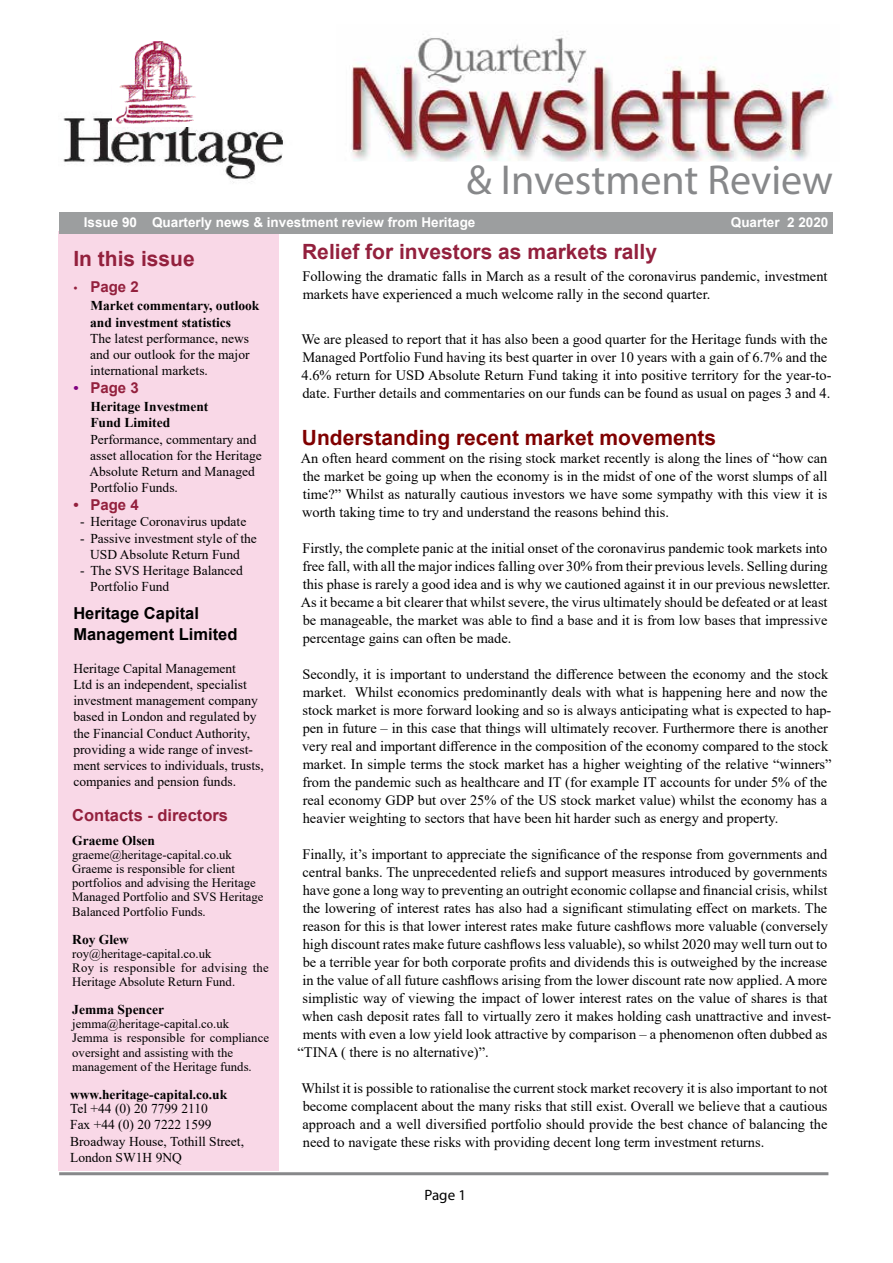
<style>
.page{position:relative;width:893px;height:1263px;background:#fff}
.page>*{position:absolute;margin:0;border:0;box-sizing:border-box;transform-origin:0 0}
.t1{font:42px "Myriad Pro";color:#87888a}
.t2{font:700 21px "Arial";color:#93203d}
.t3{font:700 21px "Arial";color:#800000}
.t4{font:700 16.5px/21px "Arial";color:#000}
.t5{font:700 16.5px "Arial";color:#93203d}
.t6{font:700 15px "Arial";color:#93203d}
.t7{font:15px "Myriad Pro";color:#000}
.t8{font:14.4px/18px "Times New Roman";color:#000}
.t9{font:13.5px/16.2px "Times New Roman";color:#000}
.t10{font:700 13.5px/16.2px "Times New Roman";color:#000}
.t11{font:700 13.5px "Arial";color:#fff}
.t12{font:12.75px/14.1px "Times New Roman";color:#000}
.s1{font-family:"Times New Roman";font-weight:400;font-size:12px}
.s2{font-family:"Times New Roman";color:#800080}
</style>
<div class="page">
<img style="left:351px;top:34px;width:484px;height:128px">
<img style="left:63px;top:118px;width:220px;height:65px">
<div style="left:58px;top:231px;width:221px;height:940px;background:#f9d8e7"></div>
<div style="left:59px;top:212px;width:774px;height:21px;background:#9c9e9f"></div>
<hr style="left:59px;top:1172px;width:769px;height:3px;background:#87888a">
<img style="left:113px;top:41px;width:86px;height:86px">
<h1 class="t1" style="left:466px;top:154px;width:368px">&amp; Investment Review</h1>
<p class="t11" style="left:84px;top:213px;width:393px">Issue 90 Quarterly news &amp; investment review from Heritage</p>
<p class="t11" style="left:731px;top:213px;width:99px">Quarter 2 2020</p>
<h2 class="t2" style="left:302px;top:237px;width:356px">Relief for investors as markets rally</h2>
<p class="t8" style="left:302px;top:267px;width:527px">Following the dramatic falls in March as a result of the coronavirus pandemic, investment markets have experienced a much welcome rally in the second quarter.</p>
<p class="t8" style="left:301px;top:329px;width:532px">We are pleased to report that it has also been a good quarter for the Heritage funds with the Managed Portfolio Fund having its best quarter in over 10 years with a gain of 6.7% and the 4.6% return for USD Absolute Return Fund taking it into positive territory for the year-to&shy;date. Further details and commentaries on our funds can be found as usual on pages 3 and 4.</p>
<h2 class="t3" style="left:302px;top:423px;width:416px">Understanding recent market movements</h2>
<p class="t8" style="left:301px;top:449px;width:528px;text-align:justify">An often heard comment on the rising stock market recently is along the lines of “how can the market be going up when the economy is in the midst of one of the worst slumps of all time?” Whilst as naturally cautious investors we have some sympathy with this view it is worth taking time to try and understand the reasons behind this.</p>
<p class="t8" style="left:301px;top:539px;width:531px">Firstly, the complete panic at the initial onset of the coronavirus pandemic took markets into free fall, with all the major indices falling over 30% from their previous levels. Selling during this phase is rarely a good idea and is why we cautioned against it in our previous newsletter.<br>As it became a bit clearer that whilst severe, the virus ultimately should be defeated or at least be manageable, the market was able to find a base and it is from low bases that impressive percentage gains can often be made.</p>
<p class="t8" style="left:302px;top:665px;width:531px">Secondly, it is important to understand the difference between the economy and the stock market. Whilst economics predominantly deals with what is happening here and now the stock market is more forward looking and so is always anticipating what is expected to hap&shy;pen in future – in this case that things will ultimately recover. Furthermore there is another very real and important difference in the composition of the economy compared to the stock market. In simple terms the stock market has a higher weighting of the relative “winners” from the pandemic such as healthcare and IT (for example IT accounts for under 5% of the real economy GDP but over 25% of the US stock market value) whilst the economy has a heavier weighting to sectors that have been hit harder such as energy and property.</p>
<p class="t8" style="left:302px;top:845px;width:526px">Finally, it’s important to appreciate the significance of the response from governments and</p>
<p class="t8" style="left:303px;top:863px;width:526px">central banks. The unprecedented reliefs and support measures introduced by governments</p>
<p class="t8" style="left:303px;top:881px;width:526px">have gone a long way to preventing an outright economic collapse and financial crisis, whilst</p>
<p class="t8" style="left:303px;top:899px;width:526px">the lowering of interest rates has also had a significant stimulating effect on markets. The</p>
<p class="t8" style="left:303px;top:917px;width:527px">reason for this is that lower interest rates make future cashflows more valuable (conversely</p>
<p class="t8" style="left:303px;top:935px;width:526px">high discount rates make future cashflows less valuable), so whilst 2020 may well turn out to</p>
<p class="t8" style="left:303px;top:953px;width:526px">be a terrible year for both corporate profits and dividends this is outweighed by the increase</p>
<p class="t8" style="left:302px;top:971px;width:526px">in the value of all future cashflows arising from the lower discount rate now applied. A more</p>
<p class="t8" style="left:303px;top:989px;width:526px">simplistic way of viewing the impact of lower interest rates on the value of shares is that</p>
<p class="t8" style="left:302px;top:1007px;width:531px">when cash deposit rates fall to virtually zero it makes holding cash unattractive and invest-</p>
<p class="t8" style="left:303px;top:1025px;width:526px">ments with even a low yield look attractive by comparison – a phenomenon often dubbed as</p>
<p class="t8" style="left:298px;top:1043px;width:193px">“TINA ( there is no alternative)”.</p>
<p class="t8" style="left:301px;top:1079px;width:528px;text-align:justify">Whilst it is possible to rationalise the current stock market recovery it is also important to not become complacent about the many risks that still exist. Overall we believe that a cautious approach and a well diversified portfolio should provide the best chance of balancing the need to navigate these risks with providing decent long term investment returns.</p>
<h2 class="t2" style="left:73px;top:244px;width:123px">In this issue</h2>
<p class="t6" style="left:73px;top:277px;width:67px"><span class="s1">•</span> Page 2</p>
<p class="t10" style="left:90px;top:297px;width:171px">Market commentary, outlook and investment statistics</p>
<p class="t9" style="left:90px;top:330px;width:161px;text-align:justify">The latest performance, news and our outlook for the major international markets.</p>
<p class="t6" style="left:73px;top:377px;width:67px"><span class="s2">•</span> Page 3</p>
<p class="t10" style="left:90px;top:398px;width:120px">Heritage Investment<br>Fund Limited</p>
<p class="t9" style="left:89px;top:431px;width:174px">Performance, commentary and asset allocation for the Heritage<br>Absolute Return and Managed<br>Portfolio Funds.</p>
<p class="t6" style="left:73px;top:494px;width:67px">• Page 4</p>
<p class="t9" style="left:80px;top:513px;width:168px">- Heritage Coronavirus update</p>
<p class="t9" style="left:80px;top:530px;width:178px;text-align:center">- Passive investment style of the<br>USD Absolute Return Fund</p>
<p class="t9" style="left:90px;top:562px;width:154px;text-indent:-10px">- The SVS Heritage Balanced<br>Portfolio Fund</p>
<p class="t4" style="left:73px;top:603px;width:166px">Heritage Capital<br>Management Limited</p>
<p class="t9" style="left:73px;top:660px;width:192px">Heritage Capital Management<br>Ltd is an independent, specialist investment management company based in London and regulated by the Financial Conduct Authority, providing a wide range of invest&shy;ment services to individuals, trusts, companies and pension funds.</p>
<p class="t5" style="left:72px;top:804px;width:157px">Contacts - directors</p>
<p class="t10" style="left:72px;top:832px;width:84px">Graeme Olsen</p>
<p class="t12" style="left:72px;top:847px;width:193px">graeme@heritage-capital.co.uk Graeme is responsible for client portfolios and advising the Heritage Managed Portfolio and SVS Heritage Balanced Portfolio Funds.</p>
<p class="t10" style="left:72px;top:931px;width:58px">Roy Glew</p>
<p class="t12" style="left:72px;top:946px;width:198px">roy@heritage-capital.co.uk<br>Roy is responsible for advising the<br>Heritage Absolute Return Fund.</p>
<p class="t10" style="left:72px;top:1001px;width:93px">Jemma Spencer</p>
<p class="t12" style="left:72px;top:1017px;width:198px">jemma@heritage-capital.co.uk<br>Jemma is responsible for compliance oversight and assisting with the management of the Heritage funds.</p>
<p class="t10" style="left:70px;top:1086px;width:159px">www.heritage-capital.co.uk</p>
<p class="t9" style="left:70px;top:1100px;width:175px">Tel +44 (0) 20 7799 2110<br>Fax +44 (0) 20 7222 1599<br>Broadway House, Tothill Street,<br>London SW1H 9NQ</p>
<p class="t7" style="left:424px;top:1186px;width:43px">Page 1</p>
</div>
